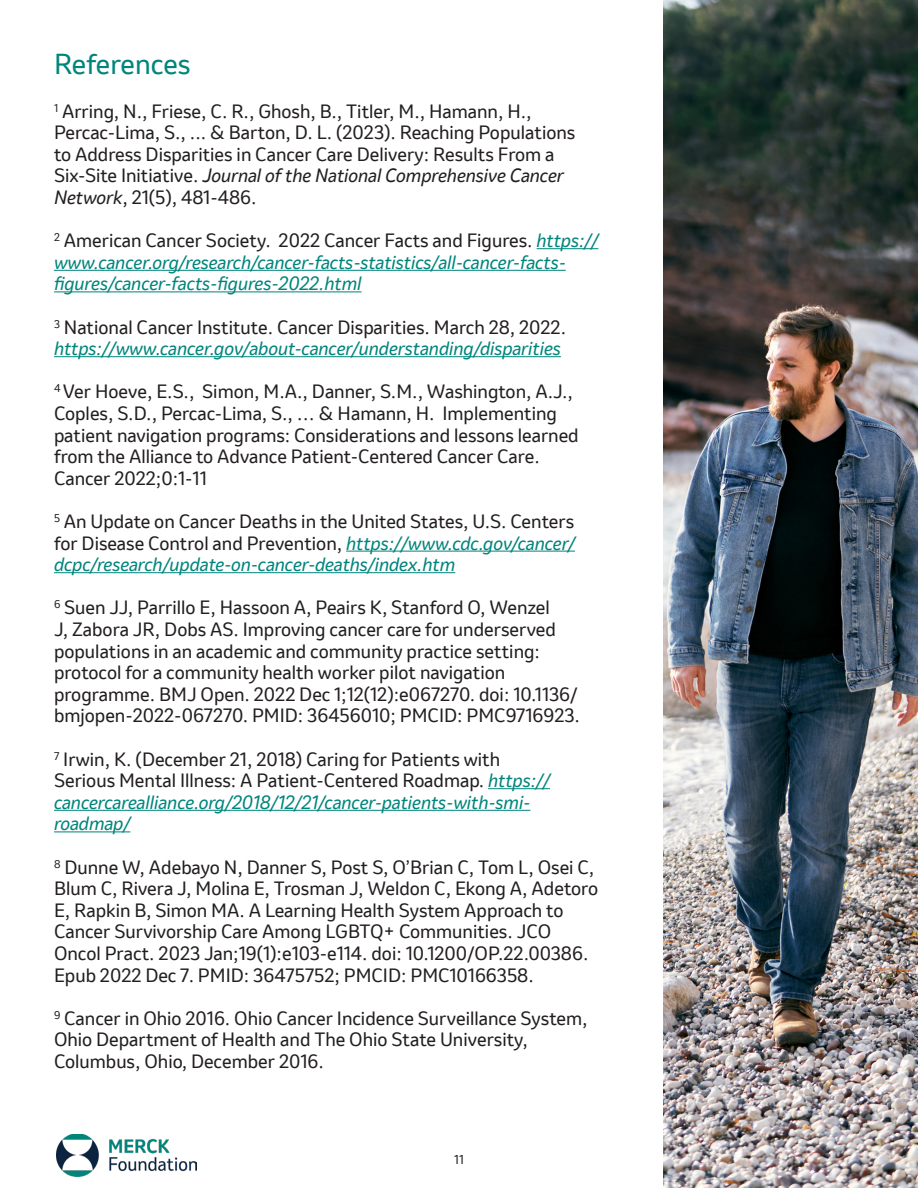
<style>
.page{position:relative;width:918px;height:1188px;background:#fff}
.page>*{position:absolute;margin:0;border:0;box-sizing:border-box;transform-origin:0 0}
.t1{font:27px "Invention";color:#00857c}
.t2{font:18px/21.6px "Invention";color:#231f20}
.t3{font:italic 18px/21.6px "Invention";color:#00857c}
.t4{font:12px "Invention";color:#231f20}
.s1{font-style:italic}
.s2{font-style:normal;color:#231f20}
.s3{font-style:italic;color:#00857c}
</style>
<div class="page">
<hr style="left:537px;top:248px;width:61px;height:1px;background:#00857c">
<hr style="left:54px;top:270px;width:512px;height:1px;background:#00857c">
<hr style="left:54px;top:291px;width:308px;height:1px;background:#00857c">
<hr style="left:54px;top:356px;width:507px;height:1px;background:#00857c">
<hr style="left:346px;top:551px;width:229px;height:1px;background:#00857c">
<hr style="left:54px;top:572px;width:401px;height:1px;background:#00857c">
<hr style="left:488px;top:788px;width:62px;height:1px;background:#00857c">
<hr style="left:54px;top:810px;width:476px;height:1px;background:#00857c">
<hr style="left:54px;top:831px;width:76px;height:1px;background:#00857c">
<img style="left:664px;top:0;width:254px;height:1188px">
<img style="left:56px;top:1134px;width:141px;height:43px">
<p class="t1" style="left:54px;top:45px;width:138px">References</p>
<p class="t2" style="left:54px;top:100px;width:523px"><sup>1</sup> Arring, N., Friese, C. R., Ghosh, B., Titler, M., Hamann, H., Percac-Lima, S., ... &amp; Barton, D. L. (2023). Reaching Populations to Address Disparities in Cancer Care Delivery: Results From a Six-Site Initiative. <span class="s1">Journal of the National Comprehensive Cancer Network</span>, 21(5), 481-486.</p>
<p class="t3" style="left:54px;top:230px;width:546px"><sup>2</sup> <span class="s2">American Cancer Society. 2022 Cancer Facts and Figures.</span> https:// www.cancer.org/research/cancer-facts-statistics/all-cancer-facts&shy;figures/cancer-facts-figures-2022.html</p>
<p class="t3" style="left:54px;top:316px;width:514px"><sup>3</sup> <span class="s2">National Cancer Institute. Cancer Disparities. March 28, 2022. </span>https://www.cancer.gov/about-cancer/understanding/disparities</p>
<p class="t2" style="left:54px;top:381px;width:526px"><sup>4</sup> Ver Hoeve, E.S., Simon, M.A., Danner, S.M., Washington, A.J., Coples, S.D., Percac-Lima, S., … &amp; Hamann, H. Implementing patient navigation programs: Considerations and lessons learned from the Alliance to Advance Patient-Centered Cancer Care.<br>Cancer 2022;0:1-11</p>
<p class="t2" style="left:54px;top:510px;width:522px;text-align:justify"><sup>5</sup> An Update on Cancer Deaths in the United States, U.S. Centers for Disease Control and Prevention, <span class="s3">https://www.cdc.gov/cancer/ dcpc/research/update-on-cancer-deaths/index.htm</span></p>
<p class="t2" style="left:54px;top:597px;width:528px"><sup>6</sup> Suen JJ, Parrillo E, Hassoon A, Peairs K, Stanford O, Wenzel<br>J, Zabora JR, Dobs AS. Improving cancer care for underserved populations in an academic and community practice setting: protocol for a community health worker pilot navigation programme. BMJ Open. 2022 Dec 1;12(12):e067270. doi: 10.1136/ bmjopen-2022-067270. PMID: 36456010; PMCID: PMC9716923.</p>
<p class="t2" style="left:54px;top:748px;width:497px"><sup>7</sup> Irwin, K. (December 21, 2018) Caring for Patients with Serious Mental Illness: A Patient-Centered Roadmap. <span class="s3">https:// cancercarealliance.org/2018/12/21/cancer-patients-with-smi&shy;roadmap/</span></p>
<p class="t2" style="left:54px;top:856px;width:546px"><sup>8</sup> Dunne W, Adebayo N, Danner S, Post S, O’Brian C, Tom L, Osei C, Blum C, Rivera J, Molina E, Trosman J, Weldon C, Ekong A, Adetoro E, Rapkin B, Simon MA. A Learning Health System Approach to Cancer Survivorship Care Among LGBTQ+ Communities. JCO Oncol Pract. 2023 Jan;19(1):e103-e114. doi: 10.1200/OP.22.00386.<br>Epub 2022 Dec 7. PMID: 36475752; PMCID: PMC10166358.</p>
<p class="t2" style="left:54px;top:1007px;width:535px"><sup>9</sup> Cancer in Ohio 2016. Ohio Cancer Incidence Surveillance System,<br>Ohio Department of Health and The Ohio State University,<br>Columbus, Ohio, December 2016.</p>
<p class="t4" style="left:454px;top:1151px;width:11px">11</p>
</div>
